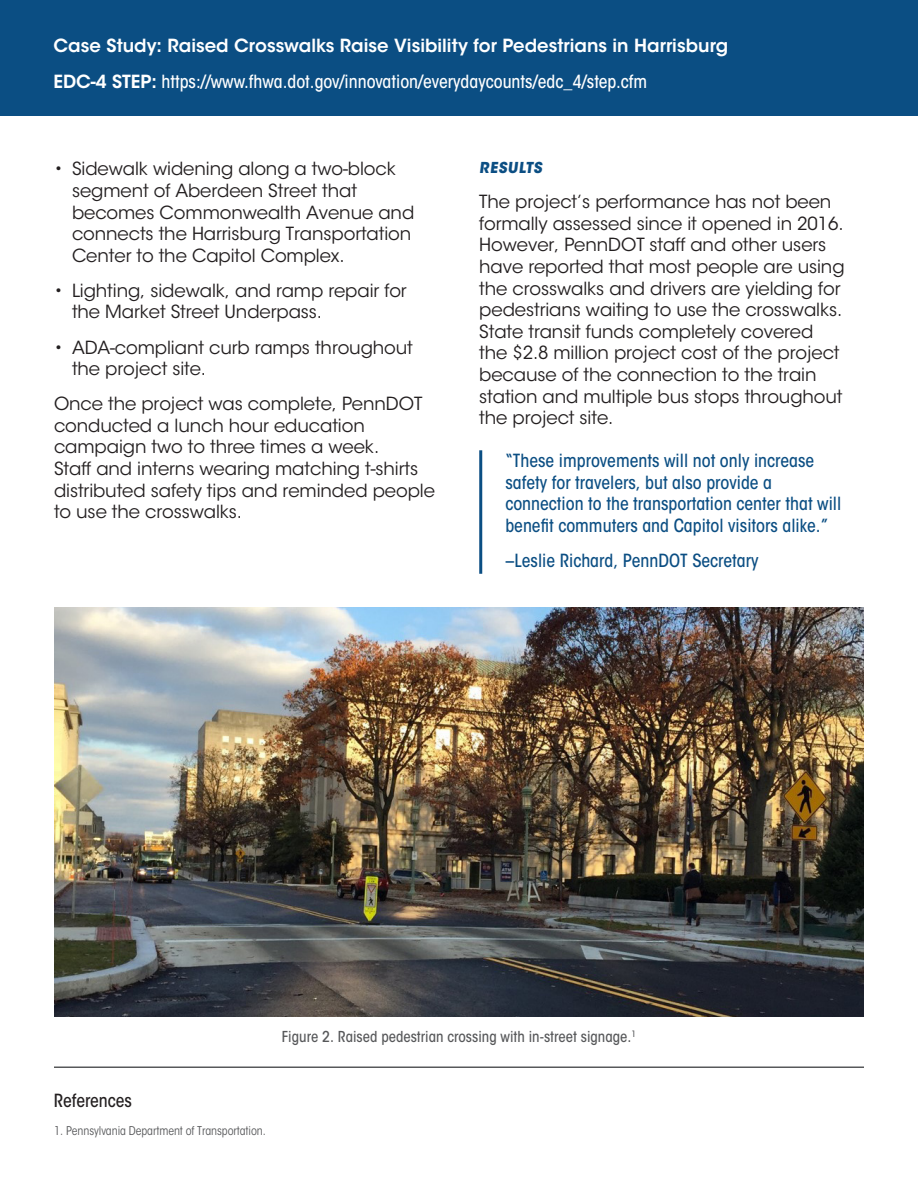
<style>
.page{position:relative;width:918px;height:1188px;background:#fff}
.page>*{position:absolute;margin:0;border:0;box-sizing:border-box;transform-origin:0 0}
.t1{font:18px/21.6px "ITC Avant Garde Std";letter-spacing:-.005em;color:#231f20}
.t2{font:500 condensed 18px/21.6px "ITC Avant Garde Std";color:#0b4e83}
.t3{font:500 condensed 18px "ITC Avant Garde Std";color:#fff}
.t4{font:600 18px "ITC Avant Garde Std";color:#fff}
.t5{font:500 condensed 18px "ITC Avant Garde Std";letter-spacing:-.005em;color:#231f20}
.t6{font:500 condensed 15px "ITC Avant Garde Std";color:#57585a}
.t7{font:700 15px "ITC Avant Garde Std";color:#0b4e83}
.t8{font:condensed 12px "ITC Avant Garde Std";letter-spacing:-.005em;color:#57585a}
.s1{font-weight:600;font-stretch:normal}
</style>
<div class="page">
<div style="left:0;top:0;width:918px;height:116px;background:#0b4e83"></div>
<hr style="left:479px;top:450px;width:3px;height:124px;background:#0b4e83">
<hr style="left:54px;top:1066px;width:810px;height:2px;background:#57585a">
<img style="left:54px;top:608px;width:810px;height:409px">
<p class="t4" style="left:53px;top:34px;width:676px">Case Study: Raised Crosswalks Raise Visibility for Pedestrians in Harrisburg</p>
<p class="t3" style="left:53px;top:70px;width:595px"><span class="s1">EDC-4 STEP:</span> https://www.fhwa.dot.gov/innovation/everydaycounts/edc_4/step.cfm</p>
<p class="t1" style="left:72px;top:158px;width:344px;text-indent:-18px">• Sidewalk widening along a two-block segment of Aberdeen Street that becomes Commonwealth Avenue and connects the Harrisburg Transportation Center to the Capitol Complex.</p>
<p class="t1" style="left:72px;top:280px;width:336px;text-indent:-18px">• Lighting, sidewalk, and ramp repair for the Market Street Underpass.</p>
<p class="t1" style="left:72px;top:336px;width:342px;text-indent:-18px">• ADA-compliant curb ramps throughout the project site.</p>
<p class="t1" style="left:54px;top:393px;width:383px">Once the project was complete, PennDOT conducted a lunch hour education campaign two to three times a week.<br>Staff and interns wearing matching t-shirts distributed safety tips and reminded people to use the crosswalks.</p>
<h3 class="t7" style="left:479px;top:158px;width:67px">RESULTS</h3>
<p class="t1" style="left:479px;top:191px;width:367px">The project’s performance has not been formally assessed since it opened in 2016.<br>However, PennDOT staff and other users have reported that most people are using the crosswalks and drivers are yielding for pedestrians waiting to use the crosswalks.<br>State transit funds completely covered the $2.8 million project cost of the project because of the connection to the train station and multiple bus stops throughout the project site.</p>
<p class="t2" style="left:505px;top:450px;width:337px">“These improvements will not only increase safety for travelers, but also provide a connection to the transportation center that will benefit commuters and Capitol visitors alike.”</p>
<p class="t2" style="left:505px;top:550px;width:255px">–Leslie Richard, PennDOT Secretary</p>
<p class="t6" style="left:282px;top:1027px;width:356px">Figure 2. Raised pedestrian crossing with in-street signage.<sup>1</sup></p>
<h4 class="t5" style="left:54px;top:1089px;width:79px">References</h4>
<p class="t8" style="left:54px;top:1123px;width:213px">1. Pennsylvania Department of Transportation.</p>
</div>
